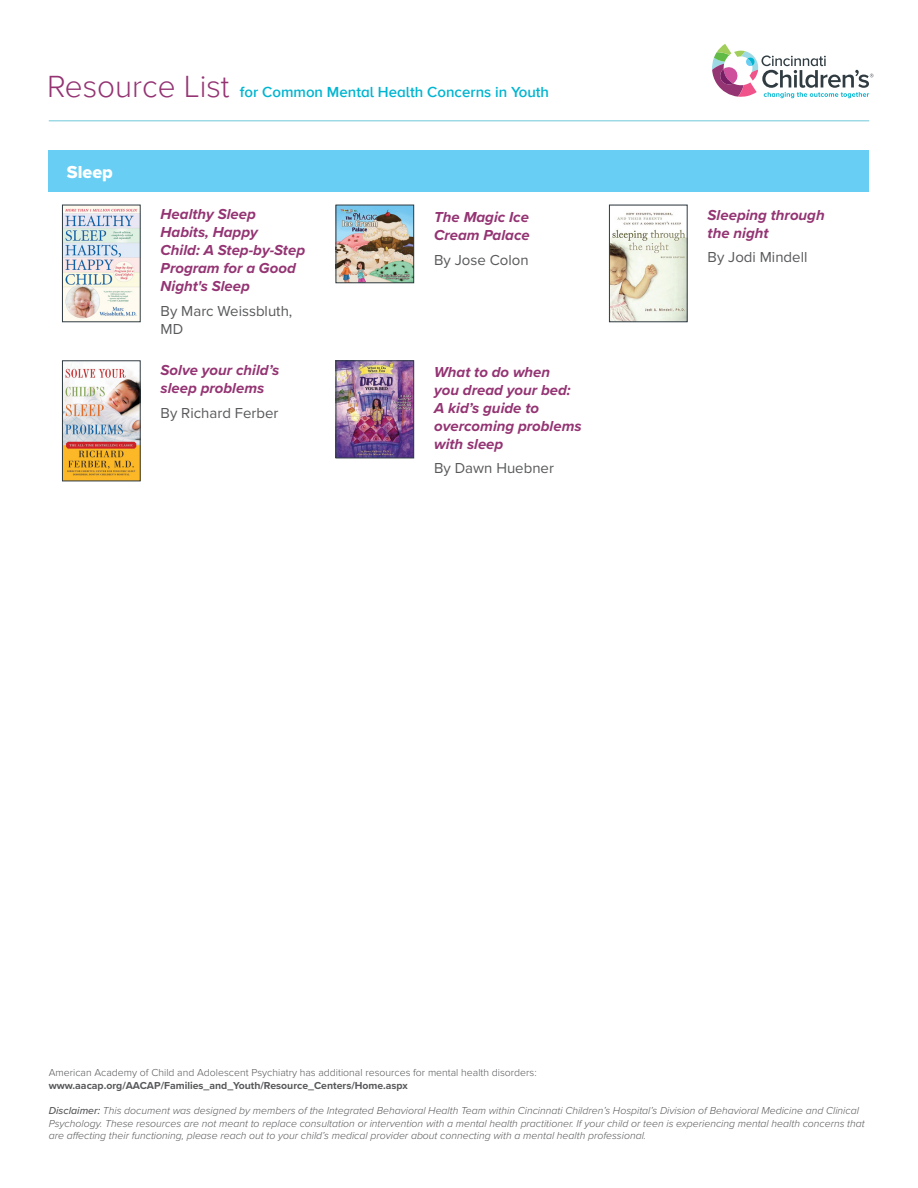
<style>
.page{position:relative;width:918px;height:1188px;background:#fff}
.page>*{position:absolute;margin:0;border:0;box-sizing:border-box;transform-origin:0 0}
.t1{font:18px "Proxima Nova Extrabld";color:#fff}
.t2{font:italic 700 15px/18px "Proxima Nova";color:#943473}
.t3{font:15px/18px "Proxima Nova";color:#58595b}
.t4{font:600 15px "Proxima Nova A";color:#00b5d1}
.t5{font:italic 300 10.5px/12.6px "Proxima Nova";color:#58595b}
.t6{font:300 10.5px "Proxima Nova";color:#58595b}
.t7{font:700 10.5px "Proxima Nova";color:#58595b}
.s1{font-weight:300;font-size:31.5px;color:#943473}
.s2{font-weight:500}
</style>
<div class="page">
<div style="left:49px;top:150px;width:820px;height:41px;background:#68cef3"></div>
<img style="left:64px;top:207px;width:74px;height:113px">
<div style="left:62px;top:205px;width:78px;height:117px;border:1px solid #303c42"></div>
<img style="left:338px;top:207px;width:74px;height:74px">
<div style="left:336px;top:205px;width:78px;height:78px;border:1px solid #303c42"></div>
<img style="left:611px;top:212px;width:74px;height:108px">
<div style="left:609px;top:205px;width:78px;height:117px;border:1px solid #303c42"></div>
<img style="left:64px;top:364px;width:74px;height:115px">
<div style="left:62px;top:361px;width:78px;height:120px;border:1px solid #303c42"></div>
<img style="left:338px;top:363px;width:74px;height:93px">
<div style="left:336px;top:361px;width:78px;height:97px;border:1px solid #303c42"></div>
<svg style="left:712px;top:44px;width:161px;height:54px"></svg>
<hr style="left:49px;top:120px;width:820px;height:2px;background:#9edae6">
<h2 class="t4" style="left:47px;top:81px;width:503px"><span class="s1">Resource List</span> for Common Mental Health Concerns in Youth</h2>
<h1 class="t1" style="left:67px;top:158px;width:48px">Sleep</h1>
<h2 class="t2" style="left:161px;top:205px;width:146px">Healthy Sleep<br>Habits, Happy<br>Child: A Step-by-Step<br>Program for a Good<br>Night's Sleep</h2>
<h2 class="t3" style="left:161px;top:301px;width:133px">By Marc Weissbluth,<br>MD</h2>
<h2 class="t2" style="left:161px;top:361px;width:120px">Solve your child’s sleep problems</h2>
<h2 class="t3" style="left:161px;top:403px;width:119px">By Richard Ferber</h2>
<h2 class="t2" style="left:434px;top:207px;width:97px">The Magic Ice<br>Cream Palace</h2>
<h2 class="t3" style="left:434px;top:250px;width:96px">By Jose Colon</h2>
<h2 class="t2" style="left:434px;top:362px;width:149px">What to do when<br>you dread your bed:<br>A kid’s guide to overcoming problems with sleep</h2>
<h2 class="t3" style="left:434px;top:459px;width:121px">By Dawn Huebner</h2>
<h2 class="t2" style="left:708px;top:205px;width:119px">Sleeping through the night</h2>
<h2 class="t3" style="left:708px;top:248px;width:101px">By Jodi Mindell</h2>
<p class="t6" style="left:49px;top:1067px;width:489px">American Academy of Child and Adolescent Psychiatry has additional resources for mental health disorders:</p>
<p class="t7" style="left:49px;top:1077px;width:361px">www.aacap.org/AACAP/Families_and_Youth/Resource_Centers/Home.aspx</p>
<p class="t5" style="left:49px;top:1104px;width:817px"><span class="s2">Disclaimer:</span> This document was designed by members of the Integrated Behavioral Health Team within Cincinnati Children’s Hospital’s Division of Behavioral Medicine and Clinical<br>Psychology. These resources are not meant to replace consultation or intervention with a mental health practitioner. If your child or teen is experiencing mental health concerns that are affecting their functioning, please reach out to your child’s medical provider about connecting with a mental health professional.</p>
</div>
